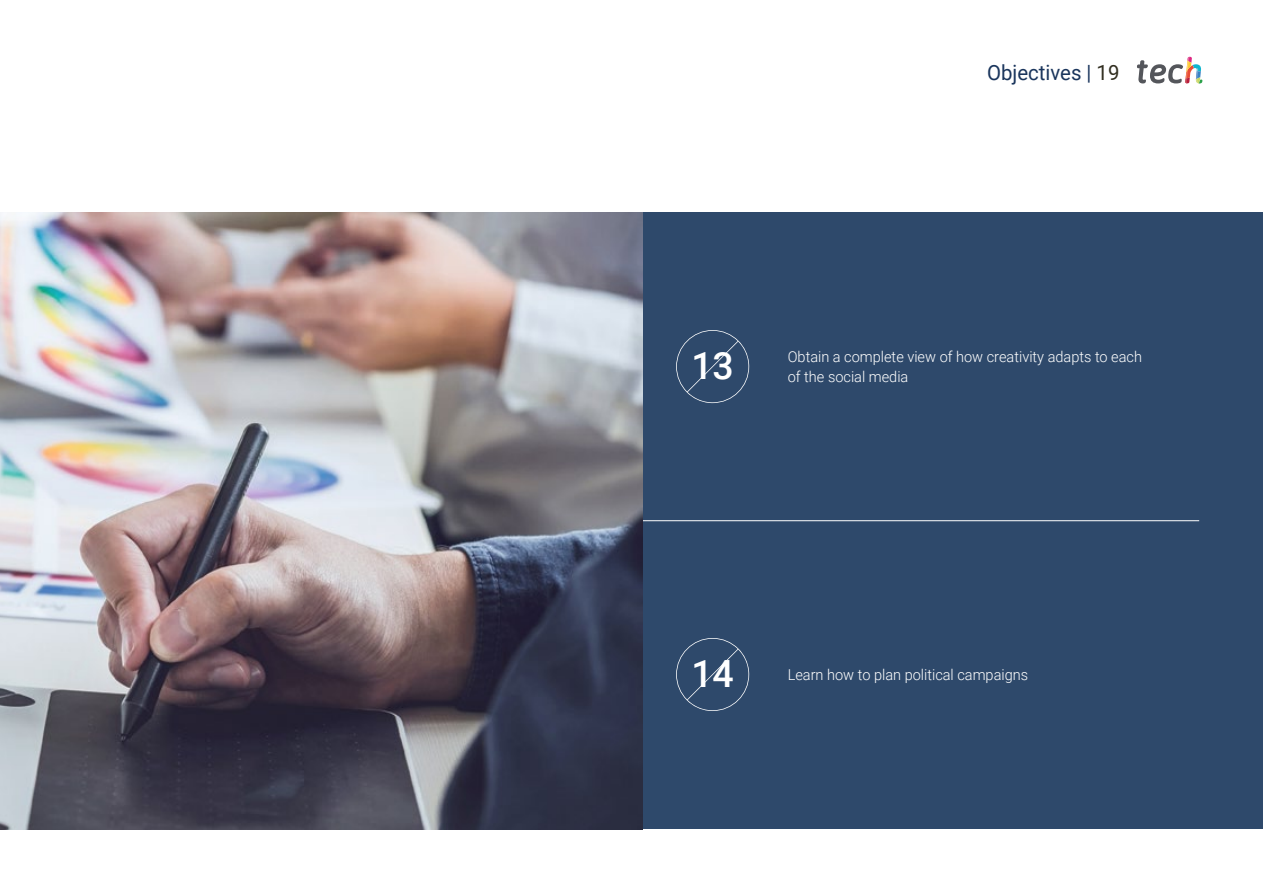
<style>
.page{position:relative;width:1263px;height:893px;background:#fff}
.page>*{position:absolute;margin:0;border:0;box-sizing:border-box;transform-origin:0 0}
.t1{font:500 37.5px "Roboto";color:#fff}
.t2{font:21px "Roboto";color:#1a355c}
.t3{font:300 15px "Roboto";color:#fff}
.s1{color:#312e20}
</style>
<div class="page">
<svg style="left:1137px;top:57px;width:65px;height:27px"></svg>
<div style="left:642px;top:213px;width:621px;height:616px;background:#2e496b"></div>
<svg style="left:676px;top:330px;width:73px;height:73px"></svg>
<svg style="left:676px;top:638px;width:73px;height:73px"></svg>
<hr style="left:0;top:520px;width:1199px;height:1px;background:#fff">
<img style="left:0;top:213px;width:642px;height:616px">
<h2 class="t2" style="left:987px;top:57px;width:134px">Objectives | <span class="s1">19</span></h2>
<h1 class="t1" style="left:691px;top:340px;width:44px">13</h1>
<p class="t3" style="left:788px;top:347px;width:356px">Obtain a complete view of how creativity adapts to each</p>
<p class="t3" style="left:788px;top:366px;width:122px">of the social media</p>
<h1 class="t1" style="left:691px;top:648px;width:44px">14</h1>
<p class="t3" style="left:788px;top:664px;width:242px">Learn how to plan political campaigns</p>
</div>
